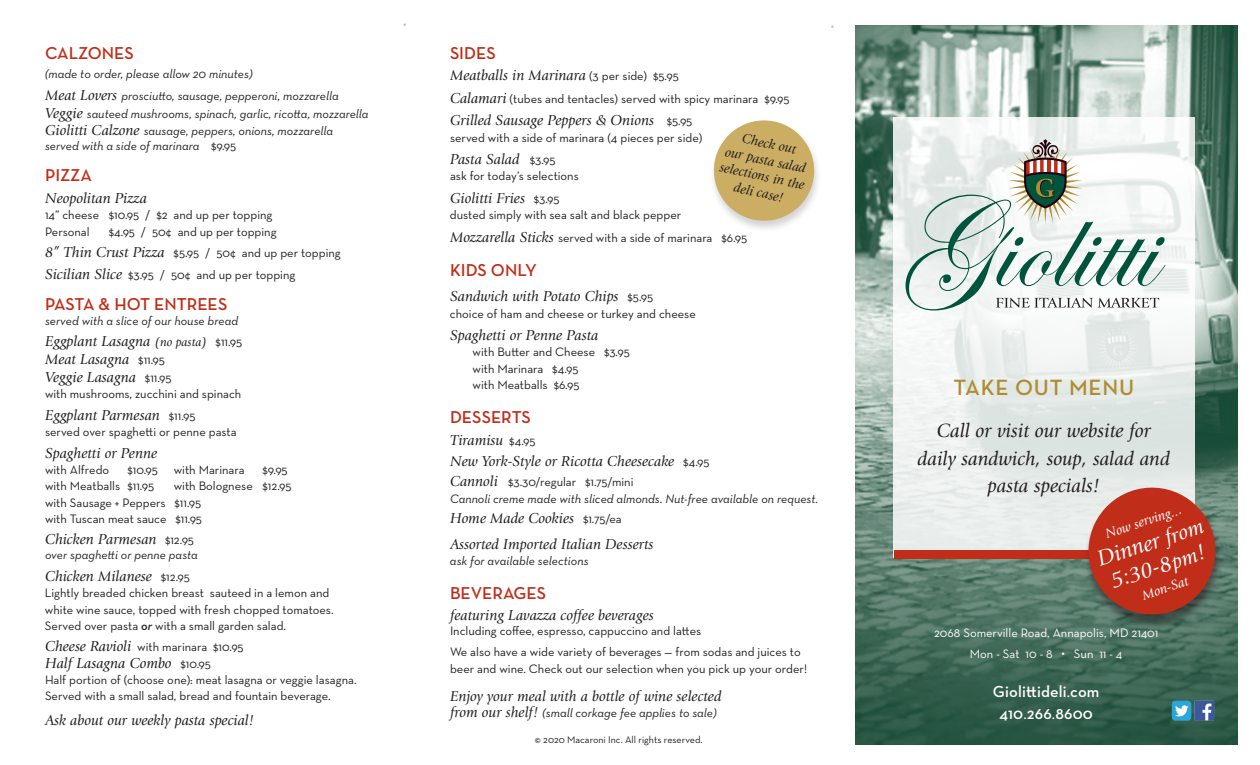
<style>
.page{position:relative;width:1260px;height:765px;background:#fff}
.page>*{position:absolute;margin:0;border:0;box-sizing:border-box;transform-origin:0 0}
.t1{font:italic 22.5px/25px "Giovanni";color:#fff}
.t2{font:600 22.5px "Neutraface Text";letter-spacing:.03em;color:#af8c2f}
.t3{font:italic 20px/27.5px "Giovanni";color:#231f20;text-align:center}
.t4{font:600 17.5px "Neutraface Text";color:#c02d19}
.t5{font:600 16.25px/22.5px "Neutraface Text";letter-spacing:.01em;color:#fff;text-align:center}
.t6{font:italic 15px/18px "Giovanni";color:#231f20}
.t7{font:italic 13.75px/16.5px "Giovanni";color:#231f20;text-align:center}
.t8{font:italic 13.75px "Giovanni";color:#fff}
.t9{font:12.5px/16.2px "Neutraface Text";color:#231f20}
.t10{font:italic 12.5px/16.2px "Neutraface Text";color:#231f20}
.t11{font:12.5px/21.2px "Neutraface Text";color:#fff;text-align:center}
.t12{font:12.5px "Neutraface Text";color:#bcbdc0}
.t13{font:10px "Neutraface Text";color:#231f20}
.s1{font-family:"Giovanni";font-size:15px}
.s2{font-style:normal}
.s3{font-family:"Giovanni";font-style:italic;font-size:15px}
.s4{font-size:12.5px}
.s5{font-family:"Neutraface Text";font-style:normal;font-size:12.5px}
.s6{font-weight:600;font-style:italic}
.s7{font-size:21.25px}
.s8{font-weight:400}
</style>
<div class="page">
<img style="left:855px;top:25px;width:383px;height:720px">
<svg style="left:894px;top:118px;width:301px;height:432px;fill:#eaeeec"></svg>
<div style="left:894px;top:550px;width:300px;height:8px;background:#c02d19"></div>
<svg style="left:906px;top:139px;width:259px;height:172px"></svg>
<img style="left:1172px;top:701px;width:20px;height:20px">
<img style="left:1194px;top:701px;width:20px;height:20px">
<div style="left:1084px;top:489px;width:140px;height:141px;background:#231f20;opacity:.54"></div>
<svg style="left:1082px;top:481px;width:140px;height:140px;background:#ac5444"></svg>
<div style="left:709px;top:119px;width:113px;height:114px;background:#231f20;opacity:.2"></div>
<svg style="left:709px;top:119px;width:111px;height:107px"></svg>
<h3 class="t4" style="left:45px;top:42px;width:90px">CALZONES</h3>
<p class="t10" style="left:45px;top:63px;width:295px;line-height:22px">(made to order, please allow 20 minutes)<br><span class="s1">Meat Lovers</span> prosciutto, sausage, pepperoni, mozzarella</p>
<p class="t10" style="left:45px;top:104px;width:325px;line-height:17.5px"><span class="s1">Veggie</span> sauteed mushrooms, spinach, garlic, ricotta, mozzarella<br><span class="s1">Giolitti Calzone</span> sausage, peppers, onions, mozzarella</p>
<p class="t10" style="left:45px;top:138px;width:193px">served with a side of marinara <span class="s2">$9.95</span></p>
<h3 class="t4" style="left:45px;top:164px;width:48px">PIZZA</h3>
<p class="t6" style="left:45px;top:189px;width:103px">Neopolitan Pizza</p>
<p class="t9" style="left:45px;top:207px;width:229px">14” cheese $10.95 / $2 and up per topping<br>Personal</p>
<p class="t9" style="left:45px;top:220px;width:297px;line-height:21.6px;text-indent:64px">$4.95 / 50¢ and up per topping<br><span class="s3">8” Thin Crust Pizza</span> $5.95 / 50¢ and up per topping<br><span class="s3">Sicilian Slice</span> $3.95 / 50¢ and up per topping</p>
<h3 class="t4" style="left:45px;top:293px;width:184px">PASTA &amp; HOT ENTREES</h3>
<p class="t10" style="left:45px;top:313px;width:195px">served with a slice of our house bread</p>
<p class="t6" style="left:45px;top:332px;width:199px">Eggplant Lasagna <span class="s4">(no pasta)</span> <span class="s5">$11.95<br></span>Meat Lasagna <span class="s5">$11.95<br></span>Veggie Lasagna <span class="s5">$11.95</span></p>
<p class="t9" style="left:45px;top:386px;width:198px">with mushrooms, zucchini and spinach</p>
<p class="t6" style="left:45px;top:406px;width:152px">Eggplant Parmesan <span class="s5">$11.95</span></p>
<p class="t9" style="left:45px;top:424px;width:193px">served over spaghetti or penne pasta</p>
<p class="t6" style="left:45px;top:444px;width:114px">Spaghetti or Penne</p>
<p class="t9" style="left:45px;top:461px;width:66px">with Alfredo</p>
<p class="t9" style="left:128px;top:461px;width:32px">$10.95</p>
<p class="t9" style="left:174px;top:461px;width:72px">with Marinara</p>
<p class="t9" style="left:262px;top:461px;width:27px">$9.95</p>
<p class="t9" style="left:45px;top:478px;width:111px">with Meatballs $11.95</p>
<p class="t9" style="left:45px;top:478px;width:248px;text-indent:129px">with Bolognese $12.95 with Sausage + Peppers $11.95<br>with Tuscan meat sauce $11.95</p>
<p class="t6" style="left:45px;top:531px;width:151px">Chicken Parmesan <span class="s5">$12.95</span></p>
<p class="t10" style="left:45px;top:547px;width:154px">over spaghetti or penne pasta</p>
<p class="t6" style="left:45px;top:567px;width:146px">Chicken Milanese <span class="s5">$12.95</span></p>
<p class="t9" style="left:45px;top:585px;width:290px">Lightly breaded chicken breast sauteed in a lemon and white wine sauce, topped with fresh chopped tomatoes.<br>Served over pasta <span class="s6">or</span> with a small garden salad.</p>
<p class="t9" style="left:45px;top:639px;width:200px"><span class="s3">Cheese Ravioli</span> with marinara $10.95</p>
<p class="t6" style="left:45px;top:654px;width:167px">Half Lasagna Combo <span class="s5">$10.95</span></p>
<p class="t9" style="left:45px;top:671px;width:313px">Half portion of (choose one): meat lasagna or veggie lasagna.<br>Served with a small salad, bread and fountain beverage.</p>
<p class="t6" style="left:45px;top:712px;width:211px">Ask about our weekly pasta special!</p>
<p class="t12" style="left:403px;top:16px;width:5px">•</p>
<h3 class="t4" style="left:450px;top:42px;width:47px">SIDES</h3>
<p class="t6" style="left:450px;top:67px;width:230px">Meatballs in Marinara <span class="s5">(3 per side) $5.95</span></p>
<p class="t9" style="left:450px;top:90px;width:341px"><span class="s3">Calamari</span> (tubes and tentacles) served with spicy marinara $9.95</p>
<p class="t6" style="left:450px;top:112px;width:244px">Grilled Sausage Peppers &amp; Onions <span class="s5">$5.95</span></p>
<p class="t9" style="left:450px;top:129px;width:254px">served with a side of marinara (4 pieces per side)</p>
<p class="t6" style="left:450px;top:151px;width:107px">Pasta Salad <span class="s5">$3.95</span></p>
<p class="t9" style="left:450px;top:168px;width:130px">ask for today’s selections</p>
<p class="t6" style="left:450px;top:189px;width:111px">Giolitti Fries <span class="s5">$3.95</span></p>
<p class="t9" style="left:450px;top:204px;width:299px;line-height:22.5px">dusted simply with sea salt and black pepper<br><span class="s3">Mozzarella Sticks</span> served with a side of marinara $6.95</p>
<h3 class="t4" style="left:450px;top:259px;width:88px">KIDS ONLY</h3>
<p class="t6" style="left:450px;top:288px;width:205px">Sandwich with Potato Chips <span class="s5">$5.95</span></p>
<p class="t9" style="left:450px;top:305px;width:247px">choice of ham and cheese or turkey and cheese</p>
<p class="t6" style="left:450px;top:326px;width:150px">Spaghetti or Penne Pasta</p>
<p class="t9" style="left:472px;top:344px;width:159px">with Butter and Cheese $3.95 with Marinara $4.95<br>with Meatballs $6.95</p>
<h3 class="t4" style="left:450px;top:406px;width:82px">DESSERTS</h3>
<p class="t6" style="left:450px;top:430px;width:261px;line-height:20.8px">Tiramisu <span class="s5">$4.95<br></span>New York-Style or Ricotta Cheesecake <span class="s5">$4.95</span></p>
<p class="t10" style="left:450px;top:474px;width:370px"><span class="s1">Cannoli</span> <span class="s2">$3.30/regular $1.75/mini<br></span>Cannoli creme made with sliced almonds. Nut-free available on request.</p>
<p class="t6" style="left:450px;top:506px;width:205px;line-height:25.2px">Home Made Cookies <span class="s5">$1.75/ea<br></span>Assorted Imported Italian Desserts</p>
<p class="t10" style="left:450px;top:552px;width:140px">ask for available selections</p>
<h3 class="t4" style="left:450px;top:582px;width:98px">BEVERAGES</h3>
<p class="t6" style="left:450px;top:606px;width:205px">featuring Lavazza coffee beverages</p>
<p class="t9" style="left:450px;top:620px;width:352px;line-height:21.6px">Including coffee, espresso, cappuccino and lattes<br>We also have a wide variety of beverages — from sodas and juices to</p>
<p class="t9" style="left:450px;top:660px;width:359px">beer and wine. Check out our selection when you pick up your order!</p>
<p class="t6" style="left:450px;top:687px;width:273px">Enjoy your meal with a bottle of wine selected</p>
<p class="t10" style="left:450px;top:704px;width:268px"><span class="s1">from our shelf!</span> (small corkage fee applies to sale)</p>
<p class="t7" style="left:729px;top:127px;width:88px;rotate:12deg">Check out<br>our pasta salad selections in the deli case!</p>
<p class="t13" style="left:535px;top:734px;width:169px">© 2020 Macaroni Inc. All rights reserved.</p>
<p class="t12" style="left:831px;top:18px;width:5px">•</p>
<h1 class="t2" style="left:954px;top:374px;width:182px">TAKE OUT MENU</h1>
<h2 class="t3" style="left:917px;top:417px;width:254px">Call or visit our website for daily sandwich, soup, salad and pasta specials!</h2>
<p class="t8" style="left:1103px;top:526px;width:81px;rotate:-18deg">Now serving...</p>
<h1 class="t1" style="left:1094px;top:548px;width:112px;rotate:-18deg">Dinner <span class="s7">from<br></span>5:30-8<span class="s7">pm</span>!</h1>
<p class="t8" style="left:1140px;top:588px;width:49px;rotate:-18deg">Mon-Sat</p>
<p class="t11" style="left:934px;top:621px;width:226px">2068 Somerville Road, Annapolis, MD 21401<br>Mon - Sat 10 - 8 • Sun 11 - 4</p>
<h3 class="t5" style="left:993px;top:680px;width:108px">Giolittideli<span class="s8">.</span>com<br>410<span class="s8">.</span>266<span class="s8">.</span>8600</h3>
</div>
